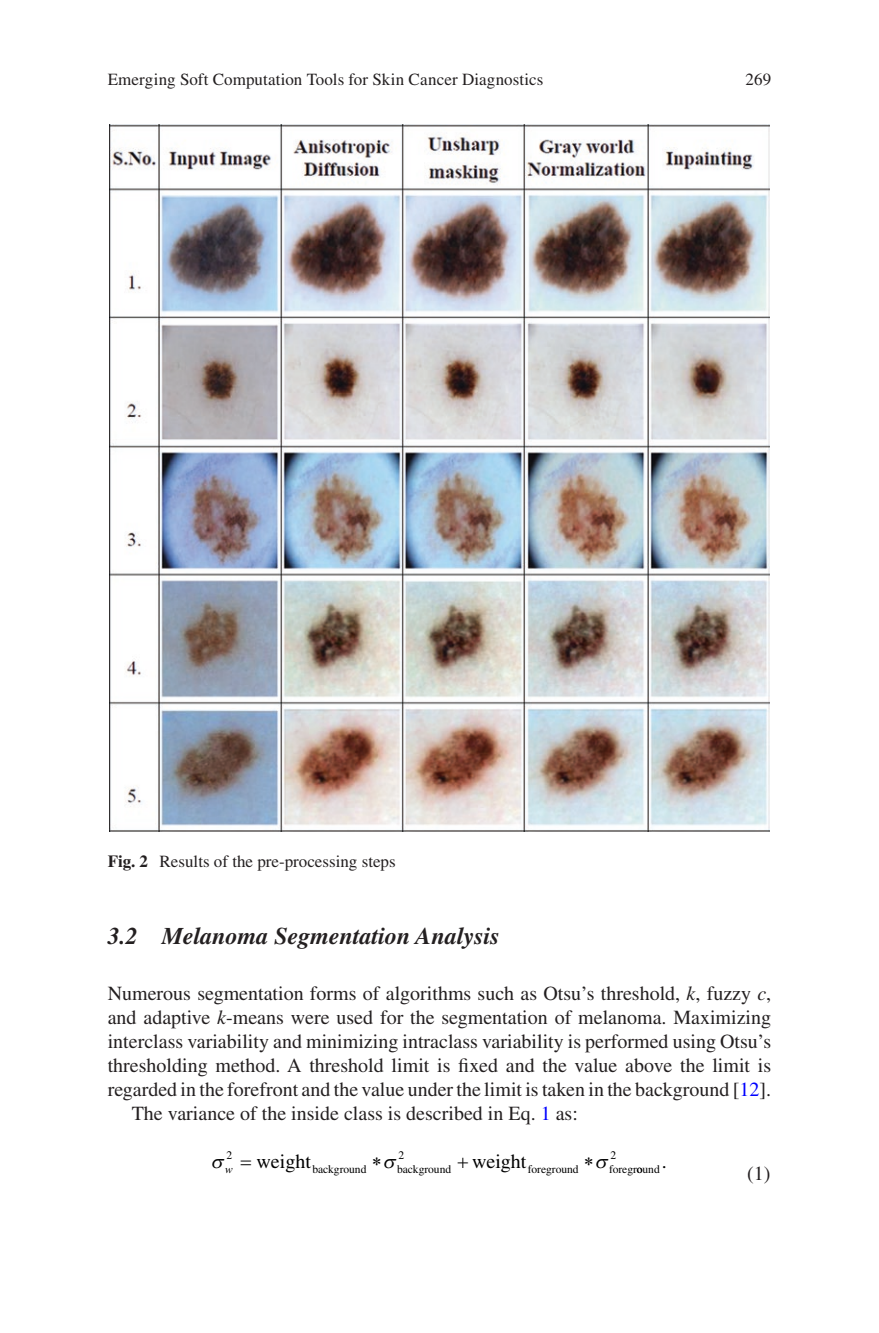
<style>
.page{position:relative;width:879px;height:1333px;background:#fff}
.page>*{position:absolute;margin:0;border:0;box-sizing:border-box;transform-origin:0 0}
._2_hd{font:italic 700 24px "Times LT Std";color:#231f20}
.Text_flush{font:20px/24px "Times LT Std";color:#231f20;text-align:justify}
.Text{font:20px "Times LT Std";color:#231f20}
.Formula{font:20px "Times LT Std Roman 2";color:#000}
.Equ{font:20px "Times LT Std";color:#231f20}
.t1{font:17px "Times LT Std";color:#231f20}
.Formula-2{font:11.6px "Times LT Std Roman 2";letter-spacing:-.005em;color:#000}
.Formula-3{font:italic 11.6px "Times LT Std";color:#000}
.s1{font-weight:700}
.s2{font-style:italic}
.s3{color:#00f}
</style>
<div class="page">
<img style="left:109px;top:124px;width:660px;height:707px">
<p class="t1" style="left:108px;top:70px;width:437px">Emerging Soft Computation Tools for Skin Cancer Diagnostics</p>
<p class="t1" style="left:745px;top:70px;width:27px">269</p>
<p class="t1" style="left:108px;top:852px;width:289px"><span class="s1">Fig. 2</span> Results of the pre-processing steps</p>
<h3 class="_2_hd" style="left:108px;top:921px;width:393px">3.2 Melanoma Segmentation Analysis</h3>
<p class="Text_flush" style="left:108px;top:980px;width:665px">Numerous segmentation forms of algorithms such as Otsu’s threshold, <span class="s2">k</span>, fuzzy <span class="s2">c</span>, and adaptive <span class="s2">k</span>-means were used for the segmentation of melanoma. Maximizing interclass variability and minimizing intraclass variability is performed using Otsu’s thresholding method. A threshold limit is fixed and the value above the limit is regarded in the forefront and the value under the limit is taken in the background [<span class="s3">12</span>].</p>
<p class="Text" style="left:132px;top:1101px;width:448px">The variance of the inside class is described in Eq. <span class="s3">1</span> as:</p>
<p class="Formula-2" style="left:610px;top:1148px;width:7px">2</p>
<p class="Formula-2" style="left:226px;top:1148px;width:7px">2</p>
<p class="Formula-2" style="left:398px;top:1148px;width:7px">2</p>
<p class="Formula" style="left:256px;top:1149px;width:56px">weight</p>
<p class="Formula" style="left:472px;top:1149px;width:56px">weight</p>
<p class="Formula-2" style="left:312px;top:1162px;width:56px">background</p>
<p class="Formula-2" style="left:397px;top:1162px;width:56px">background</p>
<p class="Formula-2" style="left:528px;top:1162px;width:52px">foreground</p>
<p class="Formula-2" style="left:609px;top:1162px;width:59px">foreground <sup>.</sup></p>
<p class="Formula-3" style="left:225px;top:1162px;width:9px">w</p>
<p class="Equ" style="left:747px;top:1161px;width:25px">(1)</p>
</div>
